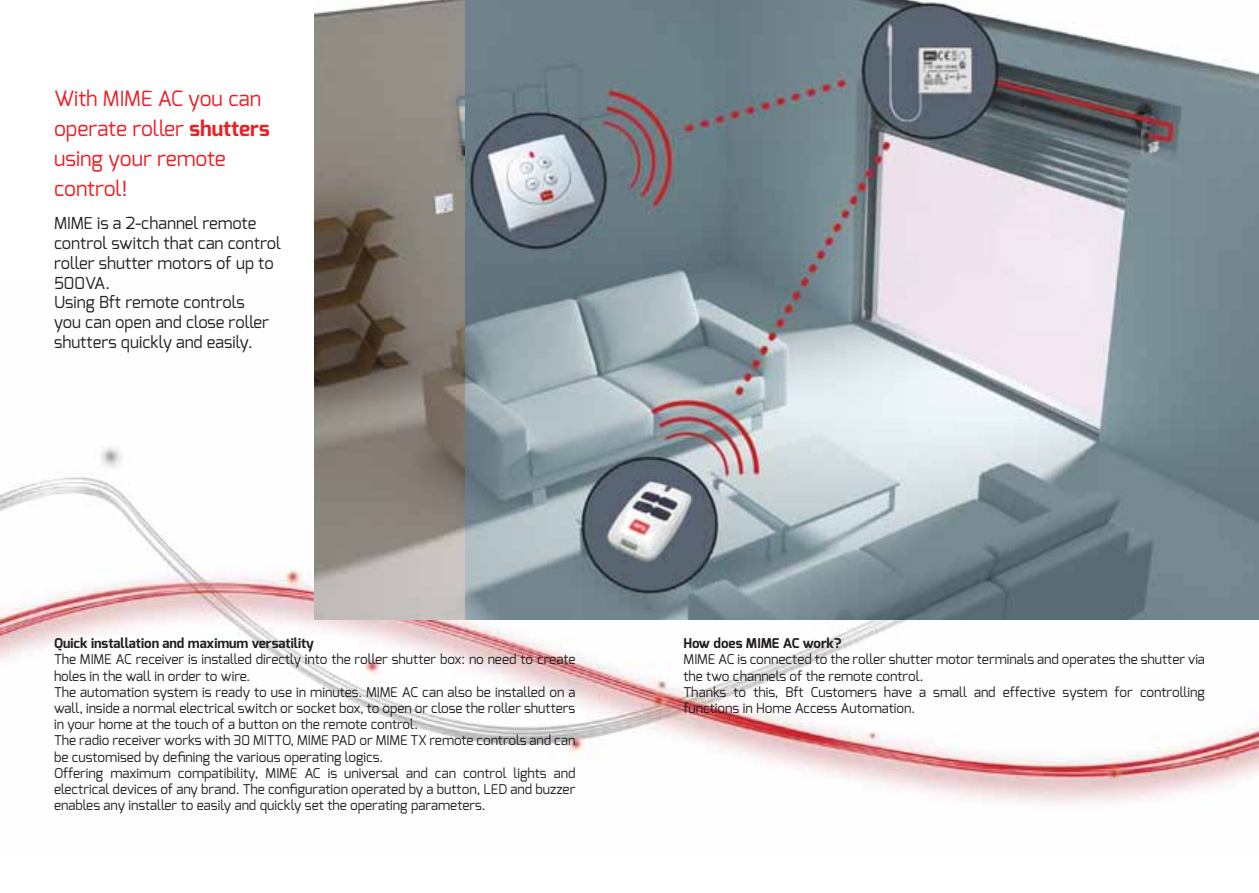
<style>
.page{position:relative;width:1259px;height:893px;background:#fff}
.page>*{position:absolute;margin:0;border:0;box-sizing:border-box;transform-origin:0 0}
.t1{font:21px/30px "Exo";color:#ee1d23}
.t2{font:16.5px/19.8px "Exo";color:#231f20}
.t3{font:13.5px/16.2px "Exo";color:#231f20}
.t4{font:700 13.5px "Exo";color:#231f20}
.s1{font-weight:700}
</style>
<div class="page">
<img style="left:0;top:281px;width:1259px;height:524px">
<img style="left:315px;top:0;width:150px;height:620px">
<img style="left:465px;top:0;width:794px;height:620px">
<p class="t1" style="left:54px;top:83px;width:217px">With MIME AC you can operate roller <span class="s1">shutters </span>using your remote control!</p>
<p class="t2" style="left:54px;top:213px;width:228px">MIME is a 2-channel remote control switch that can control roller shutter motors of up to<br>500VA.</p>
<p class="t2" style="left:54px;top:292px;width:217px">Using Bft remote controls you can open and close roller shutters quickly and easily.</p>
<p class="t4" style="left:54px;top:635px;width:261px">Quick installation and maximum versatility</p>
<p class="t3" style="left:54px;top:651px;width:523px">The MIME AC receiver is installed directly into the roller shutter box: no need to create holes in the wall in order to wire.</p>
<p class="t3" style="left:54px;top:684px;width:523px;text-align:justify">The automation system is ready to use in minutes. MIME AC can also be installed on a wall, inside a normal electrical switch or socket box, to open or close the roller shutters in your home at the touch of a button on the remote control.</p>
<p class="t3" style="left:54px;top:732px;width:523px">The radio receiver works with 30 MITTO, MIME PAD or MIME TX remote controls and can be customised by defining the various operating logics.</p>
<p class="t3" style="left:54px;top:765px;width:523px;text-align:justify">Offering maximum compatibility, MIME AC is universal and can control lights and electrical devices of any brand. The configuration operated by a button, LED and buzzer enables any installer to easily and quickly set the operating parameters.</p>
<p class="t4" style="left:683px;top:635px;width:159px">How does MIME AC work?</p>
<p class="t3" style="left:683px;top:651px;width:523px">MIME AC is connected to the roller shutter motor terminals and operates the shutter via the two channels of the remote control.</p>
<p class="t3" style="left:683px;top:684px;width:523px">Thanks to this, Bft Customers have a small and effective system for controlling functions in Home Access Automation.</p>
</div>
